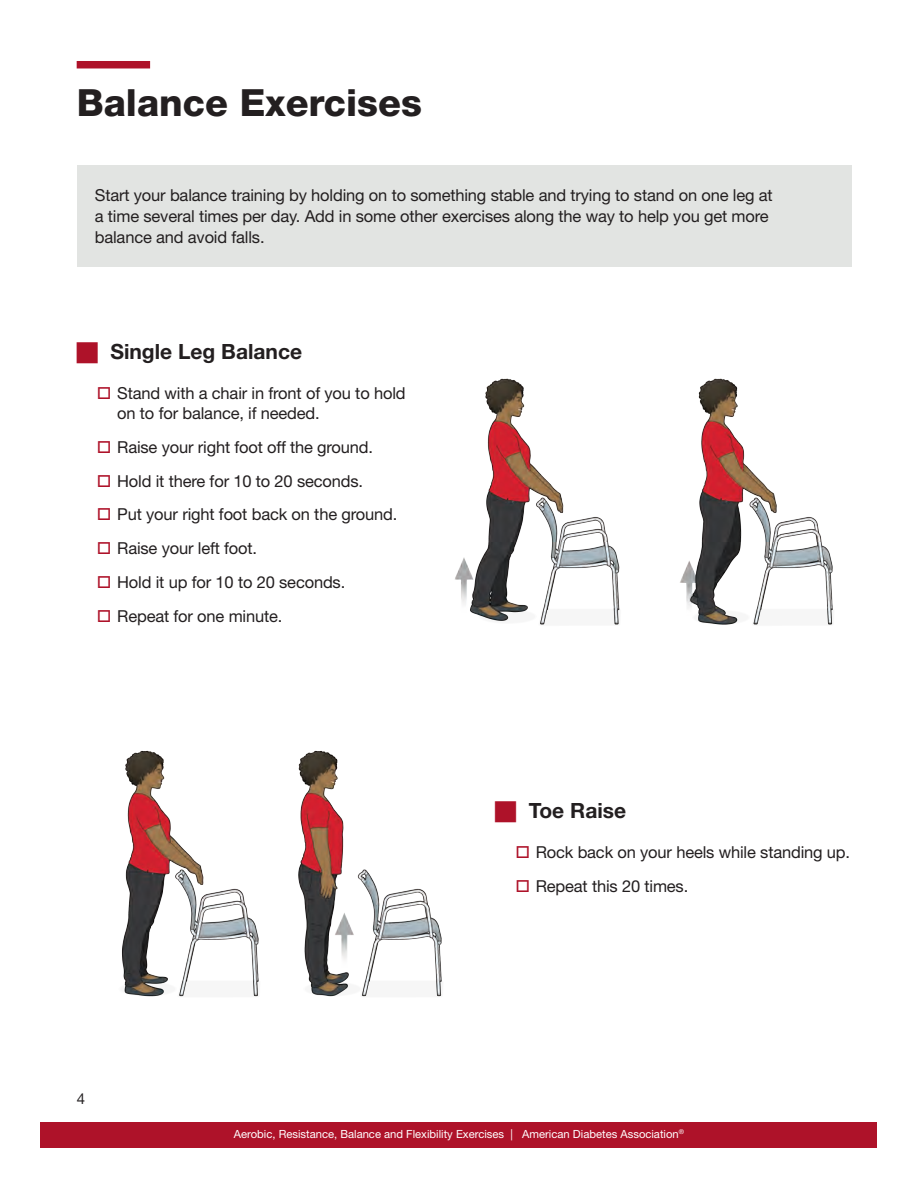
<style>
.page{position:relative;width:918px;height:1188px;background:#fff}
.page>*{position:absolute;margin:0;border:0;box-sizing:border-box;transform-origin:0 0}
.t1{font:800 37.5px "Helvetica Neue LT Pro";color:#231f20}
.t2{font:700 21px "Helvetica Neue LT Pro";color:#231f20}
.t3{font:16.5px/33.8px "Helvetica Neue LT Pro";letter-spacing:-.01em;color:#231f20}
.t4{font:15px "Helvetica Neue LT Pro";color:#231f20}
.t5{font:11.25px "Helvetica Neue LT Pro";color:#fff}
</style>
<div class="page">
<div style="left:40px;top:1122px;width:838px;height:26px;background:#ae1229"></div>
<div style="left:77px;top:166px;width:775px;height:101px;background:#e2e4e2"></div>
<div style="left:77px;top:61px;width:73px;height:7px;background:#ae1229"></div>
<img style="left:455px;top:378px;width:378px;height:247px">
<div style="left:532px;top:353px;width:126px;height:33px;background:#fff"></div>
<img style="left:122px;top:750px;width:137px;height:247px">
<div style="left:179px;top:745px;width:80px;height:28px;background:#fff"></div>
<img style="left:298px;top:750px;width:144px;height:247px">
<h1 class="t1" style="left:77px;top:80px;width:347px">Balance Exercises</h1>
<p class="t3" style="left:95px;top:184px;width:679px;line-height:21px">Start your balance training by holding on to something stable and trying to stand on one leg at a time several times per day. Add in some other exercises along the way to help you get more balance and avoid falls.</p>
<p class="t2" style="left:110px;top:338px;width:193px">Single Leg Balance</p>
<p class="t3" style="left:117px;top:383px;width:290px;line-height:20.2px">Stand with a chair in front of you to hold on to for balance, if needed.</p>
<p class="t3" style="left:117px;top:430px;width:282px">Raise your right foot off the ground.<br>Hold it there for 10 to 20 seconds.<br>Put your right foot back on the ground.<br>Raise your left foot.<br>Hold it up for 10 to 20 seconds.<br>Repeat for one minute.</p>
<p class="t2" style="left:529px;top:797px;width:99px">Toe Raise</p>
<p class="t3" style="left:536px;top:835px;width:316px">Rock back on your heels while standing up.<br>Repeat this 20 times.</p>
<p class="t4" style="left:77px;top:1090px;width:10px">4</p>
<p class="t5" style="left:234px;top:1127px;width:452px">Aerobic, Resistance, Balance and Flexibility Exercises | American Diabetes Association<sup>®</sup></p>
</div>
